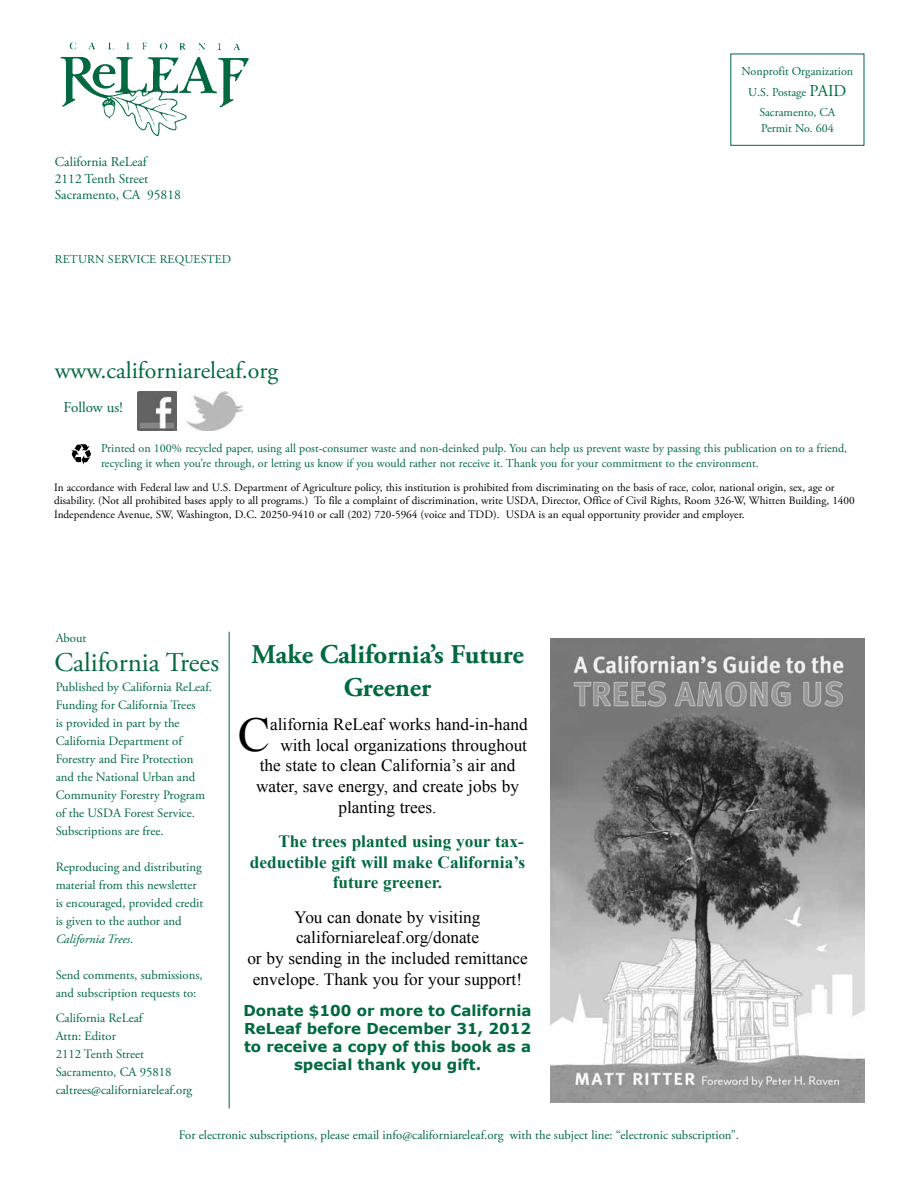
<style>
.page{position:relative;width:918px;height:1188px;background:#fff}
.page>*{position:absolute;margin:0;border:0;box-sizing:border-box;transform-origin:0 0}
.t1{font:48.45px "Times New Roman";color:#000}
.t2{font:700 27px/32.4px "Adobe Garamond Pro";color:#006940;text-align:center}
.t3{font:27px "Adobe Garamond Pro";color:#006940}
.t4{font:24px "Adobe Garamond Pro";color:#006940}
.t5{font:17.25px/20.7px "Times New Roman";color:#000;text-align:center}
.t6{font:700 17.25px "Times New Roman";color:#006940}
.t7{font:700 15px/18px "Verdana";color:#006940;text-align:center}
.t8{font:15px "Adobe Garamond Pro";color:#006940}
.t9{font:13.5px/16.5px "Adobe Garamond Pro";color:#006940}
.t10{font:12.75px/18px "Adobe Garamond Pro";color:#006940}
.t11{font:12px/14.4px "Adobe Garamond Pro";color:#006940}
.t12{font:11.25px/13.5px "Adobe Garamond Pro";color:#000}
.s1{font-size:16.5px}
.s2{font-style:italic}
</style>
<div class="page">
<div style="left:730px;top:54px;width:134px;height:92px;border:1px solid #006940"></div>
<svg style="left:71px;top:444px;width:20px;height:21px"></svg>
<img style="left:60px;top:42px;width:189px;height:95px">
<img style="left:137px;top:391px;width:39px;height:40px">
<img style="left:186px;top:391px;width:56px;height:39px">
<hr style="left:229px;top:632px;width:1px;height:476px;background:#006940">
<img style="left:551px;top:638px;width:313px;height:464px">
<p class="t9" style="left:55px;top:154px;width:128px">California ReLeaf<br>2112 Tenth Street<br>Sacramento, CA 95818</p>
<p class="t11" style="left:55px;top:252px;width:178px">return s ervice requested</p>
<h3 class="t4" style="left:55px;top:356px;width:225px">www.californiareleaf.org</h3>
<p class="t8" style="left:64px;top:398px;width:61px">Follow us!</p>
<p class="t11" style="left:748px;top:62px;width:106px;line-height:21px;text-indent:-7px">Nonprofit Organization<br>U.S. Postage <span class="s1">PAID</span></p>
<p class="t11" style="left:759px;top:104px;width:78px;line-height:16.5px">Sacramento, CA<br>Permit No. 604</p>
<p class="t11" style="left:101px;top:442px;width:748px">Printed on 100% recycled paper, using all post-consumer waste and non-deinked pulp. You can help us prevent waste by passing this publication on to a friend, recycling it when you’re through, or letting us know if you would rather not receive it. Thank you for your commitment to the environment.</p>
<p class="t12" style="left:54px;top:481px;width:802px">In accordance with Federal law and U.S. Department of Agriculture policy, this institution is prohibited from discriminating on the basis of race, color, national origin, sex, age or disability. (Not all prohibited bases apply to all programs.) To file a complaint of discrimination, write USDA, Director, Office of Civil Rights, Room 326-W, Whitten Building, 1400<br>Independence Avenue, SW, Washington, D.C. 20250-9410 or call (202) 720-5964 (voice and TDD). USDA is an equal opportunity provider and employer.</p>
<p class="t10" style="left:56px;top:630px;width:32px">About</p>
<p class="t10" style="left:56px;top:678px;width:158px">Published by California ReLeaf.<br>Funding for California Trees<br>is provided in part by the<br>California Department of<br>Forestry and Fire Protection and the National Urban and<br>Community Forestry Program of the USDA Forest Service.<br>Subscriptions are free.</p>
<p class="t10" style="left:56px;top:858px;width:149px">Reproducing and distributing material from this newsletter is encouraged, provided credit is given to the author and<br><span class="s2">California Trees</span>.</p>
<p class="t10" style="left:56px;top:966px;width:149px">Send comments, submissions, and subscription requests to:</p>
<p class="t10" style="left:56px;top:1010px;width:138px">California ReLeaf<br>Attn: Editor<br>2112 Tenth Street<br>Sacramento, CA 95818 caltrees@californiareleaf.org</p>
<h2 class="t3" style="left:54px;top:646px;width:166px">California Trees</h2>
<h2 class="t2" style="left:251px;top:639px;width:274px">Make California’s Future<br>Greener</h2>
<h1 class="t1" style="left:238px;top:702px;width:34px">C</h1>
<h3 class="t5" style="left:270px;top:714px;width:259px">alifornia ReLeaf works hand-in-hand</h3>
<h3 class="t5" style="left:280px;top:734px;width:248px">with local organizations throughout</h3>
<h3 class="t5" style="left:260px;top:755px;width:257px">the state to clean California’s air and</h3>
<h3 class="t5" style="left:256px;top:776px;width:264px">water, save energy, and create jobs by</h3>
<h3 class="t5" style="left:338px;top:796px;width:100px">planting trees.</h3>
<h3 class="t6" style="left:278px;top:829px;width:247px">The trees planted using your tax-</h3>
<h3 class="t6" style="left:250px;top:850px;width:277px">deductible gift will make California’s</h3>
<h3 class="t6" style="left:333px;top:871px;width:111px">future greener.</h3>
<h3 class="t5" style="left:247px;top:906px;width:282px">You can donate by visiting californiareleaf.org/donate<br>or by sending in the included remittance envelope. Thank you for your support!</h3>
<p class="t7" style="left:244px;top:1002px;width:290px">Donate $100 or more to California<br>ReLeaf before December 31, 2012 to receive a copy of this book as a special thank you gift.</p>
<p class="t10" style="left:179px;top:1126px;width:562px">For electronic subscriptions, please email info@californiareleaf.org with the subject line: “electronic subscription”.</p>
</div>
